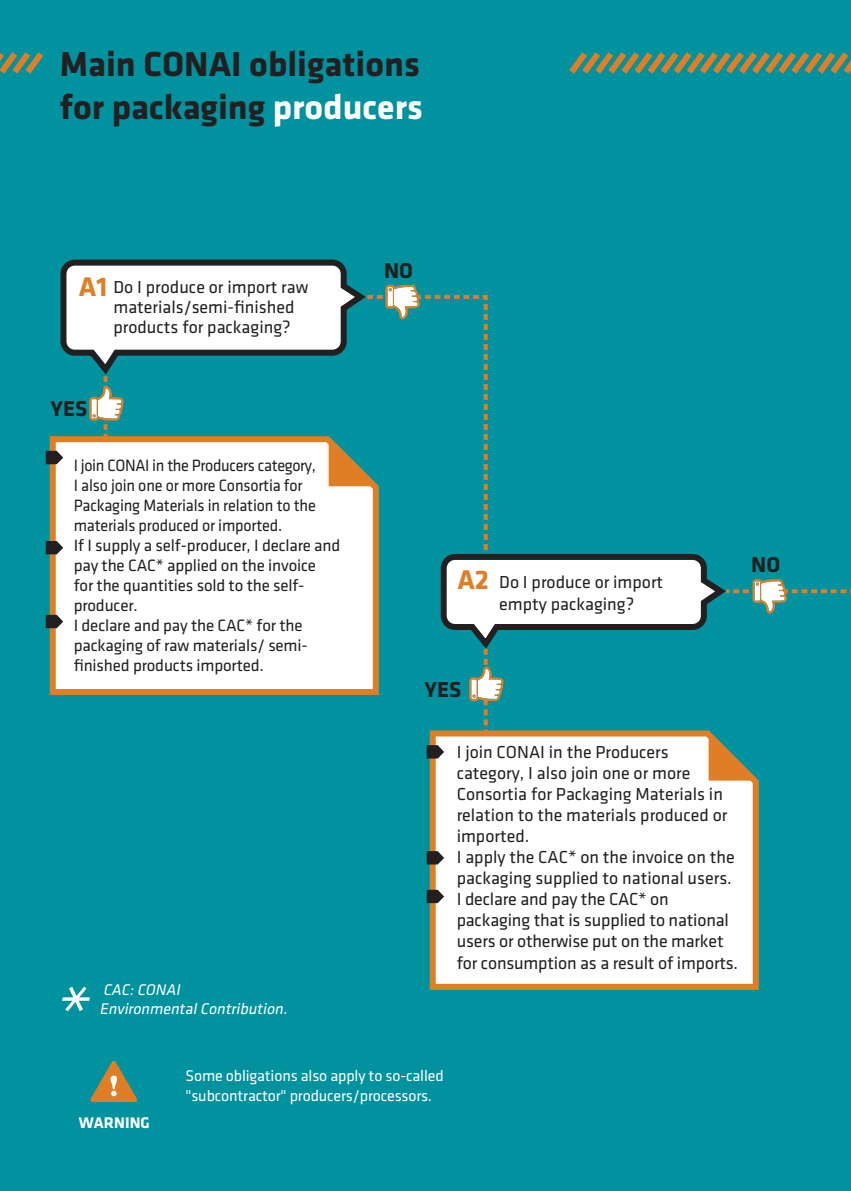
<style>
.page{position:relative;width:851px;height:1191px;background:#fff}
.page>*{position:absolute;margin:0;border:0;box-sizing:border-box;transform-origin:0 0}
.t1{font:italic 72.6px "Klavika Regular OSF";color:#fff}
.t2{font:700 36px/43.2px "Klavika";color:#231f20}
.t3{font:700 28px "Klavika";color:#e07e26}
.t4{font:700 22.4px "Klavika";color:#231f20}
.t5{font:18px/21px "Klavika Regular OSF";color:#231f20}
.t6{font:17px/20px "Klavika Regular OSF";letter-spacing:-.01em;color:#231f20;scale:.95 1}
.t7{font:16px/19.2px "Klavika Regular OSF";letter-spacing:-.01em;color:#fff}
.t8{font:italic 16px/19.2px "Klavika Regular OSF";color:#fff}
.t9{font:700 16px "Klavika";color:#fff}
.s1{color:#fff}
</style>
<div class="page">
<div style="left:0;top:0;width:850px;height:1191px;background:#00929e"></div>
<svg style="left:90px;top:1061px;width:47px;height:41px"></svg>
<svg style="left:0;top:52px;width:44px;height:22px"></svg>
<svg style="left:569px;top:46px;width:282px;height:34px"></svg>
<svg style="left:429px;top:780px;width:329px;height:210px;background:#fcf6f1"></svg>
<svg style="left:426px;top:851px;width:18px;height:13px"></svg>
<svg style="left:426px;top:889px;width:18px;height:14px"></svg>
<svg style="left:46px;top:259px;width:801px;height:521px"></svg>
<h2 class="t2" style="left:60px;top:40px;width:364px">Main CONAI obligations for packaging <span class="s1">producers</span></h2>
<h3 class="t3" style="left:79px;top:266px;width:30px">A1</h3>
<p class="t5" style="left:113px;top:277px;width:196px;line-height:20px">Do I produce or import raw materials/semi-finished products for packaging?</p>
<p class="t4" style="left:384px;top:254px;width:30px">NO</p>
<p class="t4" style="left:51px;top:393px;width:38px">YES</p>
<p class="t6" style="left:74px;top:456px;width:282px">I join CONAI in the Producers category,<br>I also join one or more Consortia for Packaging Materials in relation to the materials produced or imported.<br>If I supply a self-producer, I declare and pay the CAC* applied on the invoice<br>for the quantities sold to the self&shy;producer.<br>I declare and pay the CAC* for the packaging of raw materials/ semi&shy;finished products imported.</p>
<h1 class="t1" style="left:52px;top:975px;width:49px">*</h1>
<p class="t8" style="left:100px;top:980px;width:192px">CAC:CONAI<br>EnvironmentalContribution.</p>
<h3 class="t3" style="left:457px;top:560px;width:33px">A2</h3>
<p class="t5" style="left:499px;top:571px;width:165px;line-height:21.6px">Do I produce or import empty packaging?</p>
<p class="t4" style="left:751px;top:548px;width:30px">NO</p>
<p class="t4" style="left:424px;top:673px;width:38px">YES</p>
<p class="t5" style="left:456px;top:742px;width:283px">I join CONAI in the Producers category, I also join one or more<br>Consortia for Packaging Materials in relation to the materials produced or imported.<br>I apply the CAC* on the invoice on the packaging supplied to national users.<br>I declare and pay the CAC* on packaging that is supplied to national users or otherwise put on the market for consumption as a result of imports.</p>
<p class="t9" style="left:79px;top:1111px;width:73px">WARNING</p>
<p class="t7" style="left:185px;top:1066px;width:259px">Some obligations also apply to so-called "subcontractor" producers/processors.</p>
</div>
